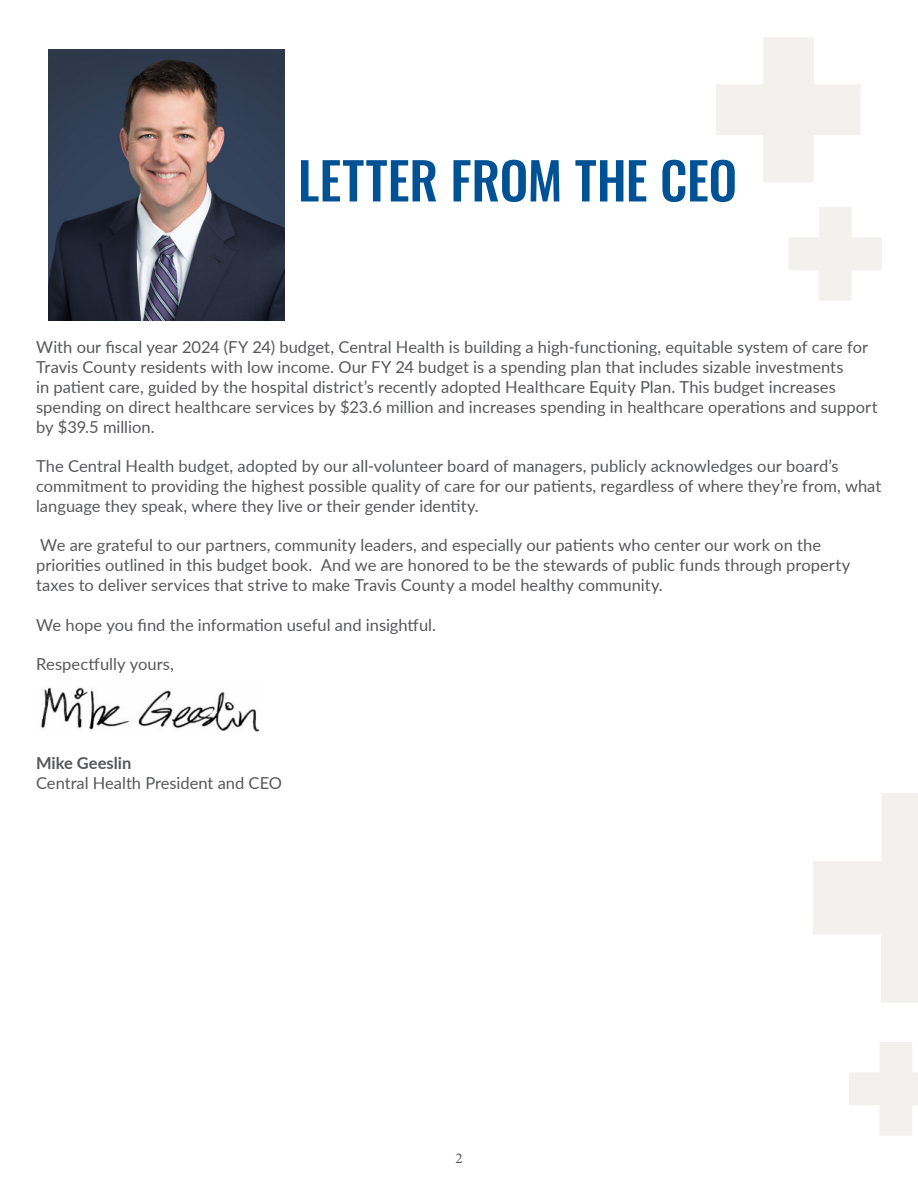
<style>
.page{position:relative;width:918px;height:1188px;background:#fff}
.page>*{position:absolute;margin:0;border:0;box-sizing:border-box;transform-origin:0 0}
.t1{font:500 51px "Oswald";color:#005294}
.Body_text{font:16.5px/19.8px "Lato";color:#57585a}
.Body_text-2{font:700 16.5px "Lato";color:#57585a}
.t2{font:15px "Minion Pro";color:#57585a}
</style>
<div class="page">
<svg style="left:849px;top:1042px;width:69px;height:93px"></svg>
<svg style="left:813px;top:793px;width:105px;height:209px"></svg>
<img style="left:49px;top:49px;width:235px;height:271px">
<img style="left:41px;top:687px;width:219px;height:45px">
<svg style="left:788px;top:207px;width:94px;height:94px"></svg>
<svg style="left:716px;top:37px;width:145px;height:145px"></svg>
<p class="t1" style="left:298px;top:154px;width:441px">LETTER FROM THE CEO</p>
<p class="Body_text" style="left:36px;top:337px;width:843px">With our fiscal year 2024 (FY 24) budget, Central Health is building a high-functioning, equitable system of care for Travis County residents with low income. Our FY 24 budget is a spending plan that includes sizable investments<br>in patient care, guided by the hospital district’s recently adopted Healthcare Equity Plan. This budget increases spending on direct healthcare services by $23.6 million and increases spending in healthcare operations and support by $39.5 million.</p>
<p class="Body_text" style="left:36px;top:456px;width:847px">The Central Health budget, adopted by our all-volunteer board of managers, publicly acknowledges our board’s commitment to providing the highest possible quality of care for our patients, regardless of where they’re from, what language they speak, where they live or their gender identity.</p>
<p class="Body_text" style="left:36px;top:535px;width:816px">We are grateful to our partners, community leaders, and especially our patients who center our work on the priorities outlined in this budget book. And we are honored to be the stewards of public funds through property taxes to deliver services that strive to make Travis County a model healthy community.</p>
<p class="Body_text" style="left:36px;top:614px;width:402px">We hope you find the information useful and insightful.</p>
<p class="Body_text" style="left:36px;top:654px;width:139px">Respectfully yours,</p>
<p class="Body_text-2" style="left:36px;top:751px;width:97px">Mike Geeslin</p>
<p class="Body_text" style="left:36px;top:772px;width:248px">Central Health President and CEO</p>
<p class="t2" style="left:456px;top:1148px;width:9px">2</p>
</div>
